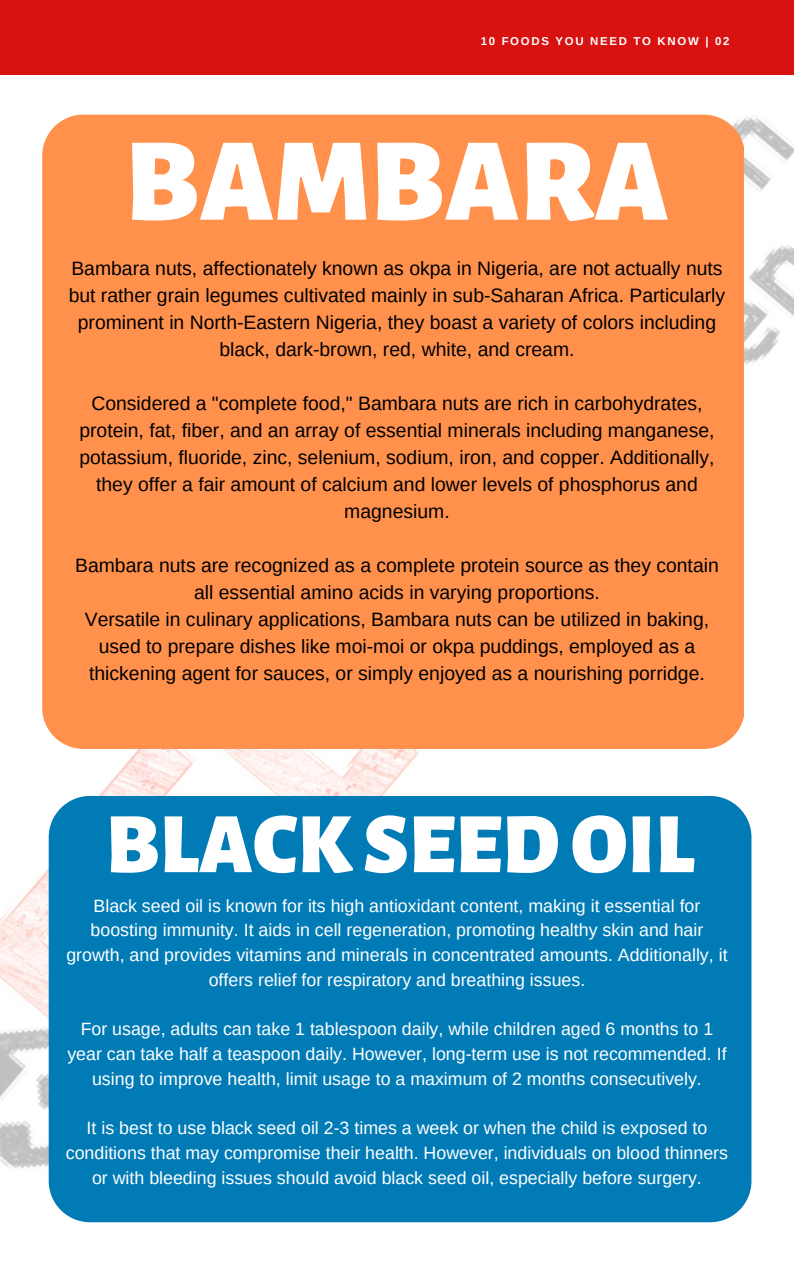
<style>
.page{position:relative;width:794px;height:1266px;background:#fff}
.page>*{position:absolute;margin:0;border:0;box-sizing:border-box;transform-origin:0 0}
.t1{font:900 118.8px "Alegreya Sans";color:#fff}
.t2{font:900 86.18px "Alegreya Sans";color:#fff}
.t3{font:19.35px/27px "Arimo";color:#000;text-align:center}
.t4{font:17.77px/24.8px "Arimo";color:#fff;text-align:center}
.t5{font:700 11.4px "Arimo";letter-spacing:.15em;color:#fff}
</style>
<div class="page">
<img style="left:0;top:114px;width:793px;height:1109px">
<div style="left:0;top:0;width:793px;height:75px;background:#d81111"></div>
<div style="left:42px;top:115px;width:701px;height:634px;background:#ff914d"></div>
<div style="left:49px;top:796px;width:702px;height:426px;background:#007bb6;border-radius:41px"></div>
<p class="t5" style="left:480px;top:34px;width:250px">10 FOODS YOU NEED TO KNOW | 02</p>
<p class="t1" style="left:125px;top:125px;width:545px">BAMBARA</p>
<h3 class="t3" style="left:69px;top:254px;width:657px">Bambara nuts, affectionately known as okpa in Nigeria, are not actually nuts but rather grain legumes cultivated mainly in sub-Saharan Africa. Particularly prominent in North-Eastern Nigeria, they boast a variety of colors including black, dark-brown, red, white, and cream.</h3>
<h3 class="t3" style="left:79px;top:389px;width:636px">Considered a "complete food," Bambara nuts are rich in carbohydrates, protein, fat, fiber, and an array of essential minerals including manganese, potassium, fluoride, zinc, selenium, sodium, iron, and copper. Additionally, they offer a fair amount of calcium and lower levels of phosphorus and magnesium.</h3>
<h3 class="t3" style="left:75px;top:551px;width:645px">Bambara nuts are recognized as a complete protein source as they contain all essential amino acids in varying proportions.<br>Versatile in culinary applications, Bambara nuts can be utilized in baking, used to prepare dishes like moi-moi or okpa puddings, employed as a thickening agent for sauces, or simply enjoyed as a nourishing porridge.</h3>
<h1 class="t2" style="left:106px;top:803px;width:590px">BLACKSEEDOIL</h1>
<h2 class="t4" style="left:66px;top:893px;width:662px">Black seed oil is known for its high antioxidant content, making it essential for boosting immunity. It aids in cell regeneration, promoting healthy skin and hair growth, and provides vitamins and minerals in concentrated amounts. Additionally, it offers relief for respiratory and breathing issues.</h2>
<h3 class="t4" style="left:67px;top:1016px;width:660px">For usage, adults can take 1 tablespoon daily, while children aged 6 months to 1 year can take half a teaspoon daily. However, long-term use is not recommended. If using to improve health, limit usage to a maximum of 2 months consecutively.</h3>
<h3 class="t4" style="left:66px;top:1115px;width:663px">It is best to use black seed oil 2-3 times a week or when the child is exposed to conditions that may compromise their health. However, individuals on blood thinners or with bleeding issues should avoid black seed oil, especially before surgery.</h3>
</div>
